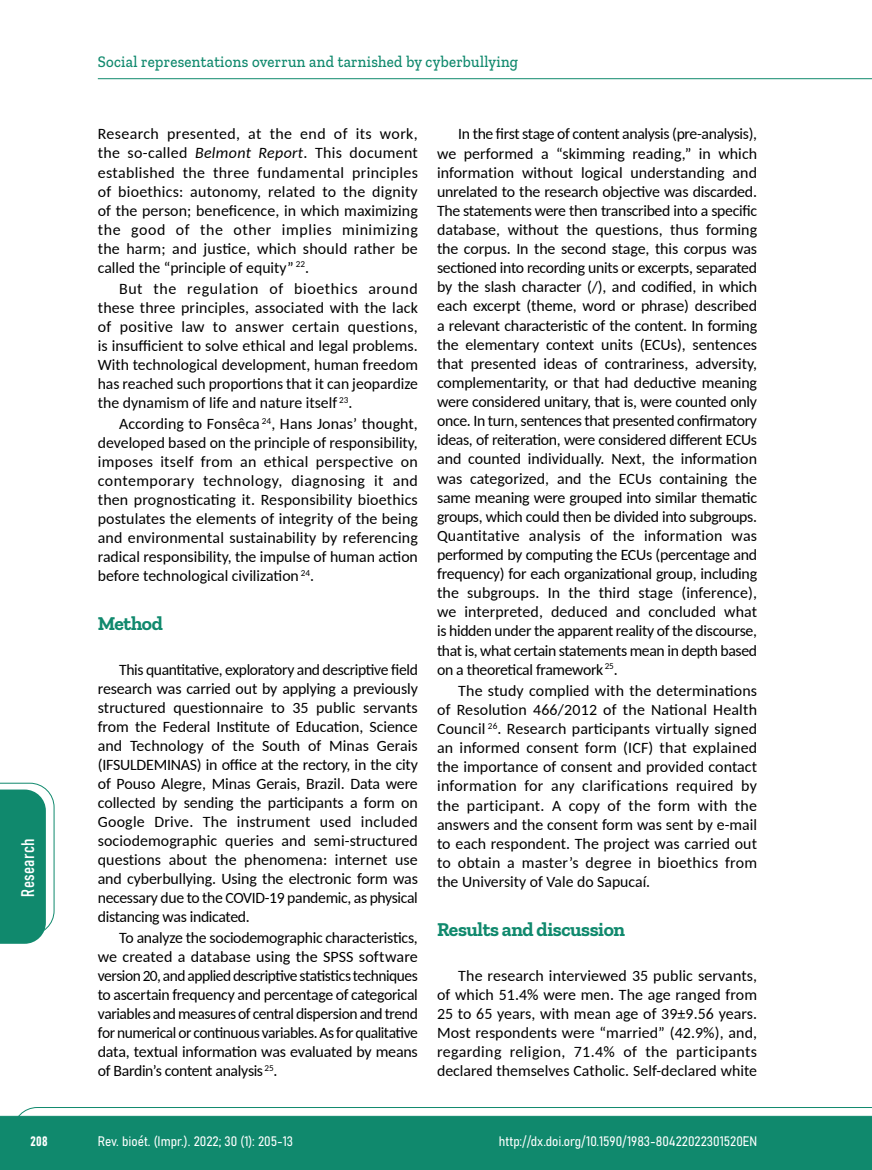
<style>
.page{position:relative;width:872px;height:1170px;background:#fff}
.page>*{position:absolute;margin:0;border:0;box-sizing:border-box;transform-origin:0 0}
.t1{font:700 19.5px "Zilla Slab";letter-spacing:-.02em;color:#10896d}
.t2{font:18px "Bahnschrift";letter-spacing:.02em;color:#fff}
.t3{font:500 16.5px "Zilla Slab";letter-spacing:.02em;color:#10896d;scale:.9 1}
.t4{font:15.75px/19px "Carlito";color:#000;text-align:justify}
.t5{font:13.5px "Bahnschrift";color:#fff}
.s1{font-style:italic}
</style>
<div class="page">
<svg style="left:12px;top:1107px;width:860px;height:62px;background:#2e987f"></svg>
<hr style="left:98px;top:78px;width:774px;height:1px;background:#10896d">
<svg style="left:0;top:782px;width:55px;height:161px"></svg>
<p class="t2" style="left:14px;top:896px;width:59px;rotate:-90deg">Research</p>
<p class="t3" style="left:98px;top:53px;width:468px">Social representations overrun and tarnished by cyberbullying</p>
<p class="t4" style="left:98px;top:124px;width:321px">Research presented, at the end of its work, the so-called <span class="s1">Belmont Report</span>. This document established the three fundamental principles of bioethics: autonomy, related to the dignity of the person; beneficence, in which maximizing the good of the other implies minimizing the harm; and justice, which should rather be called the “principle of equity” <sup>22</sup>.</p>
<p class="t4" style="left:98px;top:278px;width:322px;text-indent:21px">But the regulation of bioethics around these three principles, associated with the lack of positive law to answer certain questions, is insufficient to solve ethical and legal problems.<br>With technological development, human freedom has reached such proportions that it can jeopardize the dynamism of life and nature itself <sup>23</sup>.</p>
<p class="t4" style="left:98px;top:413px;width:322px;text-indent:21px">According to Fonsêca <sup>24</sup>, Hans Jonas’ thought, developed based on the principle of responsibility, imposes itself from an ethical perspective on contemporary technology, diagnosing it and then prognosticating it. Responsibility bioethics postulates the elements of integrity of the being and environmental sustainability by referencing radical responsibility, the impulse of human action before technological civilization <sup>24</sup>.</p>
<p class="t1" style="left:98px;top:612px;width:67px">Method</p>
<p class="t4" style="left:98px;top:659px;width:321px;text-indent:21px">This quantitative, exploratory and descriptive field research was carried out by applying a previously structured questionnaire to 35 public servants from the Federal Institute of Education, Science and Technology of the South of Minas Gerais (IFSULDEMINAS) in office at the rectory, in the city of Pouso Alegre, Minas Gerais, Brazil. Data were collected by sending the participants a form on Google Drive. The instrument used included sociodemographic queries and semi-structured questions about the phenomena: internet use and cyberbullying. Using the electronic form was necessary due to the COVID-19 pandemic, as physical distancing was indicated.</p>
<p class="t4" style="left:98px;top:927px;width:321px;text-indent:21px">To analyze the sociodemographic characteristics, we created a database using the SPSS software version 20, and applied descriptive statistics techniques to ascertain frequency and percentage of categorical variables and measures of central dispersion and trend for numerical or continuous variables. As for qualitative data, textual information was evaluated by means of Bardin’s content analysis <sup>25</sup>.</p>
<p class="t4" style="left:437px;top:124px;width:322px;text-indent:21px">In the first stage of content analysis (pre-analysis), we performed a “skimming reading,” in which information without logical understanding and unrelated to the research objective was discarded.<br>The statements were then transcribed into a specific database, without the questions, thus forming the corpus. In the second stage, this corpus was sectioned into recording units or excerpts, separated by the slash character (/), and codified, in which each excerpt (theme, word or phrase) described a relevant characteristic of the content. In forming the elementary context units (ECUs), sentences that presented ideas of contrariness, adversity, complementarity, or that had deductive meaning were considered unitary, that is, were counted only once. In turn, sentences that presented confirmatory ideas, of reiteration, were considered different ECUs and counted individually. Next, the information was categorized, and the ECUs containing the same meaning were grouped into similar thematic groups, which could then be divided into subgroups.<br>Quantitative analysis of the information was performed by computing the ECUs (percentage and frequency) for each organizational group, including the subgroups. In the third stage (inference), we interpreted, deduced and concluded what is hidden under the apparent reality of the discourse, that is, what certain statements mean in depth based on a theoretical framework <sup>25</sup>.</p>
<p class="t4" style="left:437px;top:680px;width:322px;text-indent:21px">The study complied with the determinations of Resolution 466/2012 of the National Health Council <sup>26</sup>. Research participants virtually signed an informed consent form (ICF) that explained the importance of consent and provided contact information for any clarifications required by the participant. A copy of the form with the answers and the consent form was sent by e-mail to each respondent. The project was carried out to obtain a master’s degree in bioethics from the University of Vale do Sapucaí.</p>
<p class="t1" style="left:437px;top:918px;width:189px">Results and discussion</p>
<p class="t4" style="left:437px;top:965px;width:322px;text-indent:21px">The research interviewed 35 public servants, of which 51.4% were men. The age ranged from 25 to 65 years, with mean age of 39±9.56 years.<br>Most respondents were “married” (42.9%), and, regarding religion, 71.4% of the participants declared themselves Catholic. Self-declared white</p>
<p class="t5" style="left:30px;top:1130px;width:19px">208</p>
<p class="t5" style="left:98px;top:1131px;width:197px">Rev. bioét. (Impr.). 2022; 30 (1): 205-13</p>
<p class="t5" style="left:499px;top:1131px;width:260px">http://dx.doi.org/10.1590/1983-80422022301520EN</p>
</div>
